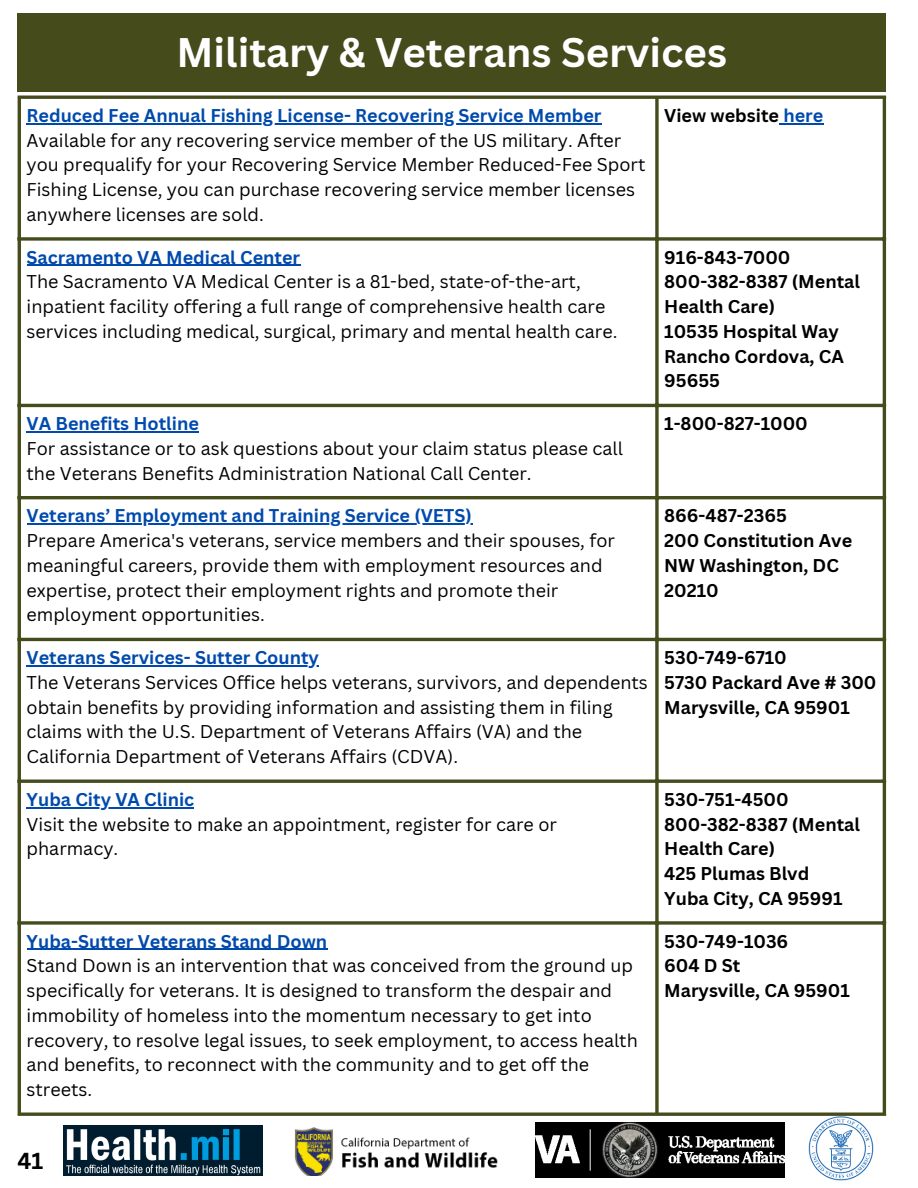
<style>
.page{position:relative;width:918px;height:1188px;background:#fff}
.page>*{position:absolute;margin:0;border:0;box-sizing:border-box;transform-origin:0 0}
.t1{font:700 40.2px "Canva Sans";color:#fff}
.t2{font:700 22.5px "Canva Sans";color:#000}
.t3{font:18px/24.8px "Canva Sans";color:#000}
.t4{font:700 18px/24.8px "Canva Sans";color:#000}
.t5{font:700 18px "Canva Sans";color:#004aad}
.s1{color:#004aad}
</style>
<div class="page">
<hr style="left:27px;top:123px;width:575px;height:1px;background:#004aad">
<hr style="left:779px;top:123px;width:44px;height:1px;background:#004aad">
<hr style="left:27px;top:265px;width:274px;height:1px;background:#004aad">
<hr style="left:27px;top:431px;width:172px;height:1px;background:#004aad">
<hr style="left:27px;top:523px;width:445px;height:2px;background:#004aad">
<hr style="left:27px;top:665px;width:292px;height:1px;background:#004aad">
<hr style="left:27px;top:807px;width:167px;height:1px;background:#004aad">
<hr style="left:27px;top:949px;width:301px;height:1px;background:#004aad">
<hr style="left:18px;top:99px;width:3px;height:1014px;background:#454b1b">
<svg style="left:655px;top:99px;width:4px;height:1014px;background:#61663e"></svg>
<hr style="left:883px;top:99px;width:3px;height:1014px;background:#454b1b">
<hr style="left:18px;top:96px;width:868px;height:3px;background:#454b1b">
<svg style="left:21px;top:237px;width:862px;height:4px;background:#61663e"></svg>
<hr style="left:18px;top:404px;width:868px;height:3px;background:#454b1b">
<hr style="left:18px;top:496px;width:868px;height:3px;background:#454b1b">
<hr style="left:18px;top:638px;width:868px;height:3px;background:#454b1b">
<hr style="left:18px;top:780px;width:868px;height:3px;background:#454b1b">
<svg style="left:21px;top:921px;width:862px;height:4px;background:#61663e"></svg>
<hr style="left:18px;top:1113px;width:868px;height:3px;background:#454b1b">
<div style="left:18px;top:13px;width:868px;height:79px;background:#454b1b"></div>
<img style="left:63px;top:1126px;width:199px;height:49px">
<img style="left:294px;top:1128px;width:204px;height:47px">
<img style="left:535px;top:1123px;width:250px;height:55px">
<img style="left:807px;top:1115px;width:68px;height:66px">
<p class="t1" style="left:177px;top:24px;width:552px">Military &amp; Veterans Services</p>
<h1 class="t5" style="left:27px;top:103px;width:576px">Reduced Fee Annual Fishing License- Recovering Service Member</h1>
<p class="t3" style="left:27px;top:127px;width:620px">Available for any recovering service member of the US military. After you prequalify for your Recovering Service Member Reduced-Fee Sport Fishing License, you can purchase recovering service member licenses anywhere licenses are sold.</p>
<p class="t5" style="left:27px;top:244px;width:275px">Sacramento VA Medical Center</p>
<p class="t3" style="left:27px;top:269px;width:592px">The Sacramento VA Medical Center is a 81-bed, state-of-the-art, inpatient facility offering a full range of comprehensive health care services including medical, surgical, primary and mental health care.</p>
<p class="t5" style="left:27px;top:411px;width:174px">VA Benefits Hotline</p>
<p class="t3" style="left:27px;top:435px;width:598px">For assistance or to ask questions about your claim status please call the Veterans Benefits Administration National Call Center.</p>
<p class="t5" style="left:27px;top:503px;width:447px">Veterans’ Employment and Training Service (VETS)</p>
<p class="t3" style="left:27px;top:528px;width:590px">Prepare America's veterans, service members and their spouses, for meaningful careers, provide them with employment resources and expertise, protect their employment rights and promote their employment opportunities.</p>
<p class="t5" style="left:27px;top:645px;width:294px">Veterans Services- Sutter County</p>
<p class="t3" style="left:27px;top:669px;width:623px">The Veterans Services Office helps veterans, survivors, and dependents obtain benefits by providing information and assisting them in filing claims with the U.S. Department of Veterans Affairs (VA) and the California Department of Veterans Affairs (CDVA).</p>
<p class="t5" style="left:27px;top:787px;width:169px">Yuba City VA Clinic</p>
<p class="t3" style="left:27px;top:811px;width:532px">Visit the website to make an appointment, register for care or pharmacy.</p>
<p class="t5" style="left:27px;top:928px;width:302px">Yuba-Sutter Veterans Stand Down</p>
<p class="t3" style="left:27px;top:953px;width:613px">Stand Down is an intervention that was conceived from the ground up specifically for veterans. It is designed to transform the despair and immobility of homeless into the momentum necessary to get into recovery, to resolve legal issues, to seek employment, to access health and benefits, to reconnect with the community and to get off the streets.</p>
<p class="t4" style="left:664px;top:102px;width:161px">View website <span class="s1">here</span></p>
<p class="t4" style="left:664px;top:244px;width:128px">916-843-7000</p>
<p class="t4" style="left:664px;top:269px;width:197px">800-382-8387 (Mental<br>Health Care)</p>
<p class="t4" style="left:664px;top:318px;width:176px">10535 Hospital Way</p>
<p class="t4" style="left:664px;top:343px;width:181px">Rancho Cordova, CA<br>95655</p>
<p class="t4" style="left:664px;top:411px;width:145px">1-800-827-1000</p>
<p class="t4" style="left:664px;top:503px;width:124px">866-487-2365</p>
<p class="t4" style="left:664px;top:528px;width:189px">200 Constitution Ave<br>NW Washington, DC<br>20210</p>
<p class="t4" style="left:664px;top:645px;width:124px">530-749-6710</p>
<p class="t4" style="left:664px;top:669px;width:214px">5730 Packard Ave # 300</p>
<p class="t4" style="left:664px;top:694px;width:187px">Marysville, CA 95901</p>
<p class="t4" style="left:664px;top:786px;width:126px">530-751-4500</p>
<p class="t4" style="left:664px;top:811px;width:197px">800-382-8387 (Mental<br>Health Care)</p>
<p class="t4" style="left:664px;top:861px;width:147px">425 Plumas Blvd</p>
<p class="t4" style="left:664px;top:885px;width:180px">Yuba City, CA 95991</p>
<p class="t4" style="left:664px;top:928px;width:126px">530-749-1036</p>
<p class="t4" style="left:664px;top:953px;width:78px">604 D St</p>
<p class="t4" style="left:664px;top:978px;width:187px">Marysville, CA 95901</p>
<p class="t2" style="left:18px;top:1145px;width:27px">41</p>
</div>
